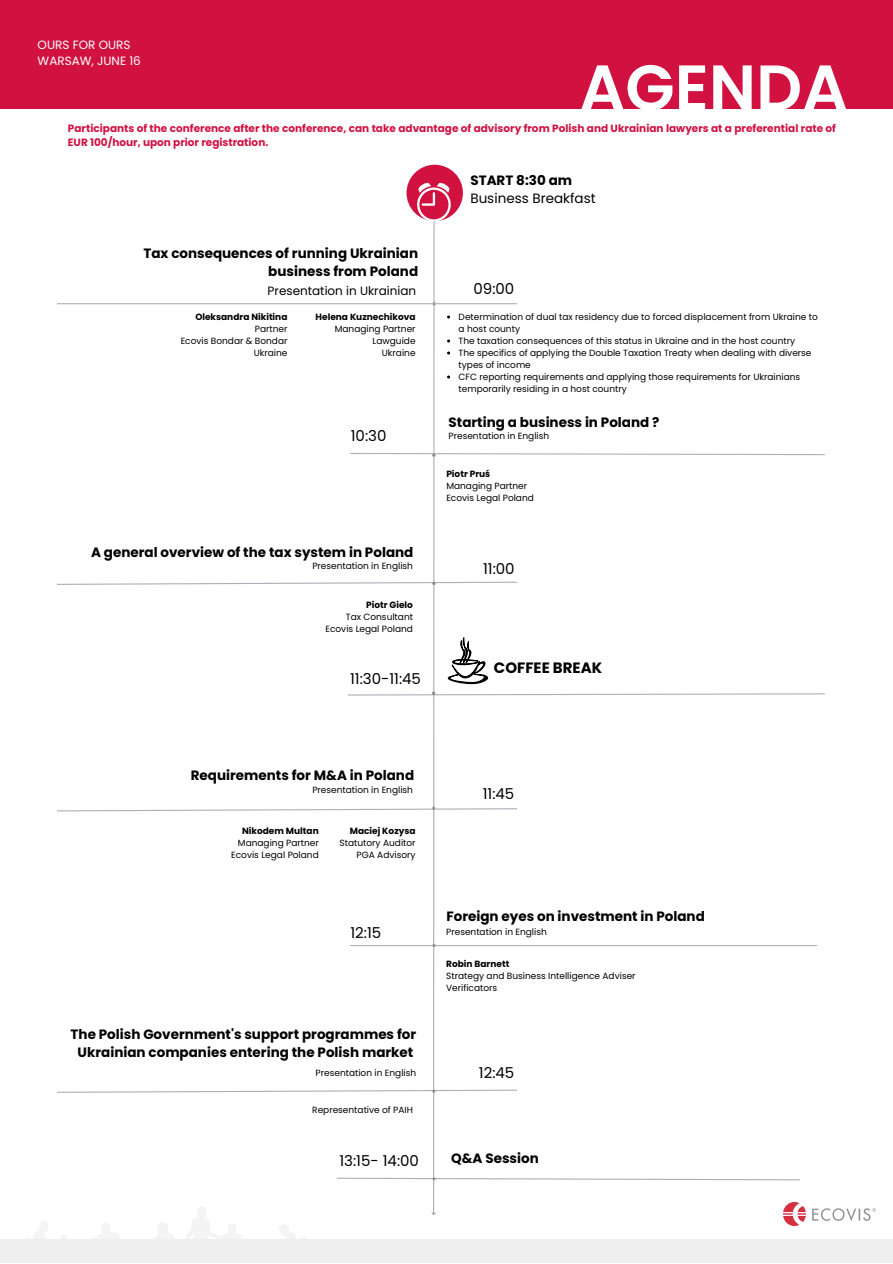
<style>
.page{position:relative;width:893px;height:1264px;background:#fff}
.page>*{position:absolute;margin:0;border:0;box-sizing:border-box;transform-origin:0 0}
.t1{font:600 64.2px "Poppins";color:#fff}
.t2{font:15px "Poppins";color:#000}
.t3{font:700 15px "Poppins";color:#000}
.t4{font:700 13.5px/18px "Poppins";color:#000;text-align:center}
.t5{font:13.5px "Poppins";color:#000}
.t6{font:12px "Poppins";color:#fff}
.t7{font:12px "Poppins";color:#000}
.t8{font:700 10.5px/14px "Poppins";color:#d11241}
.t9{font:9px/12px "Poppins";color:#000}
.t10{font:700 9px "Poppins";color:#000}
</style>
<div class="page">
<div style="left:0;top:0;width:892px;height:108px;background:#d11241"></div>
<div style="left:406px;top:165px;width:57px;height:56px;background:#d11241;border-radius:50%"></div>
<svg style="left:417px;top:182px;width:33px;height:40px"></svg>
<hr style="left:433px;top:221px;width:1px;height:993px;background:#b1adb7">
<svg style="left:431px;top:1210px;width:5px;height:6px"></svg>
<hr style="left:350px;top:945px;width:466px;height:1px;background:#b1adb7">
<svg style="left:350px;top:452px;width:475px;height:5px"></svg>
<svg style="left:57px;top:581px;width:460px;height:4px"></svg>
<svg style="left:348px;top:637px;width:477px;height:59px"></svg>
<svg style="left:57px;top:806px;width:460px;height:6px"></svg>
<svg style="left:57px;top:1089px;width:460px;height:4px"></svg>
<svg style="left:336px;top:1177px;width:464px;height:3px"></svg>
<div style="left:0;top:1239px;width:892px;height:23px;background:#eee"></div>
<svg style="left:26px;top:1207px;width:280px;height:56px"></svg>
<img style="left:783px;top:1202px;width:91px;height:22px">
<hr style="left:57px;top:303px;width:460px;height:1px;background:#b1adb7">
<p class="t6" style="left:38px;top:36px;width:94px">OURS FOR OURS</p>
<p class="t6" style="left:38px;top:52px;width:105px">WARSAW, JUNE 16</p>
<p class="t1" style="left:579px;top:43px;width:270px">AGENDA</p>
<p class="t8" style="left:68px;top:122px;width:769px">Participants of the conference after the conference, can take advantage of advisory from Polish and Ukrainian lawyers at a preferential rate of<br>EUR 100/hour, upon prior registration.</p>
<p class="t4" style="left:470px;top:171px;width:103px">START 8:30 am</p>
<p class="t5" style="left:470px;top:189px;width:127px">Business Breakfast</p>
<p class="t4" style="left:143px;top:244px;width:276px">Tax consequences of running Ukrainian</p>
<p class="t4" style="left:268px;top:262px;width:151px">business from Poland</p>
<p class="t7" style="left:267px;top:283px;width:150px">Presentation in Ukrainian</p>
<p class="t10" style="left:195px;top:310px;width:94px">Oleksandra Nikitina</p>
<p class="t9" style="left:255px;top:323px;width:34px">Partner</p>
<p class="t9" style="left:181px;top:335px;width:108px">Ecovis Bondar &amp; Bondar</p>
<p class="t9" style="left:254px;top:347px;width:35px">Ukraine</p>
<p class="t10" style="left:315px;top:310px;width:101px">Helena Kuznechikova</p>
<p class="t9" style="left:335px;top:323px;width:82px">Managing Partner</p>
<p class="t9" style="left:372px;top:335px;width:45px">Lawguide</p>
<p class="t9" style="left:382px;top:347px;width:35px">Ukraine</p>
<p class="t2" style="left:351px;top:425px;width:37px">10:30</p>
<p class="t4" style="left:91px;top:543px;width:324px">A general overview of the tax system in Poland</p>
<p class="t9" style="left:312px;top:559px;width:102px">Presentation in English</p>
<p class="t10" style="left:366px;top:598px;width:48px">Piotr Gielo</p>
<p class="t9" style="left:346px;top:611px;width:69px">Tax Consultant</p>
<p class="t9" style="left:325px;top:623px;width:89px">Ecovis Legal Poland</p>
<p class="t2" style="left:350px;top:668px;width:72px">11:30-11:45</p>
<p class="t2" style="left:473px;top:278px;width:42px">09:00</p>
<p class="t9" style="left:458px;top:311px;width:361px">Determination of dual tax residency due to forced displacement from Ukraine to a host county</p>
<p class="t9" style="left:458px;top:335px;width:338px">The taxation consequences of this status in Ukraine and in the host country</p>
<p class="t9" style="left:458px;top:347px;width:354px">The specifics of applying the Double Taxation Treaty when dealing with diverse types of income</p>
<p class="t9" style="left:458px;top:371px;width:343px">CFC reporting requirements and applying those requirements for Ukrainians temporarily residing in a host country</p>
<p class="t4" style="left:448px;top:413px;width:212px">Starting a business in Poland ?</p>
<p class="t10" style="left:446px;top:467px;width:45px">Piotr Pruś</p>
<p class="t9" style="left:446px;top:480px;width:82px">Managing Partner</p>
<p class="t9" style="left:446px;top:492px;width:89px">Ecovis Legal Poland</p>
<p class="t9" style="left:448px;top:429px;width:102px">Presentation in English</p>
<p class="t2" style="left:483px;top:558px;width:33px">11:00</p>
<p class="t3" style="left:494px;top:657px;width:110px">COFFEE BREAK</p>
<p class="t4" style="left:191px;top:766px;width:225px">Requirements for M&amp;A in Poland</p>
<p class="t9" style="left:312px;top:783px;width:102px">Presentation in English</p>
<p class="t10" style="left:242px;top:824px;width:78px">Nikodem Multan</p>
<p class="t9" style="left:238px;top:837px;width:82px">Managing Partner</p>
<p class="t9" style="left:231px;top:849px;width:89px">Ecovis Legal Poland</p>
<p class="t10" style="left:350px;top:824px;width:67px">Maciej Kozysa</p>
<p class="t9" style="left:339px;top:837px;width:78px">Statutory Auditor</p>
<p class="t9" style="left:356px;top:849px;width:60px">PGA Advisory</p>
<p class="t2" style="left:350px;top:921px;width:32px">12:15</p>
<p class="t4" style="left:71px;top:1024px;width:347px">The Polish Government's support programmes for<br>Ukrainian companies entering the Polish market</p>
<p class="t9" style="left:315px;top:1067px;width:102px">Presentation in English</p>
<p class="t9" style="left:312px;top:1103px;width:102px">Representative of PAIH</p>
<p class="t2" style="left:482px;top:782px;width:33px">11:45</p>
<p class="t4" style="left:446px;top:907px;width:260px">Foreign eyes on investment in Poland</p>
<p class="t9" style="left:446px;top:926px;width:102px">Presentation in English</p>
<p class="t10" style="left:446px;top:957px;width:65px">Robin Barnett</p>
<p class="t9" style="left:446px;top:969px;width:191px">Strategy and Business Intelligence Adviser</p>
<p class="t9" style="left:446px;top:981px;width:53px">Verificators</p>
<p class="t2" style="left:479px;top:1062px;width:37px">12:45</p>
<p class="t2" style="left:339px;top:1149px;width:81px">13:15- 14:00</p>
<p class="t4" style="left:451px;top:1149px;width:89px">Q&amp;A Session</p>
</div>
